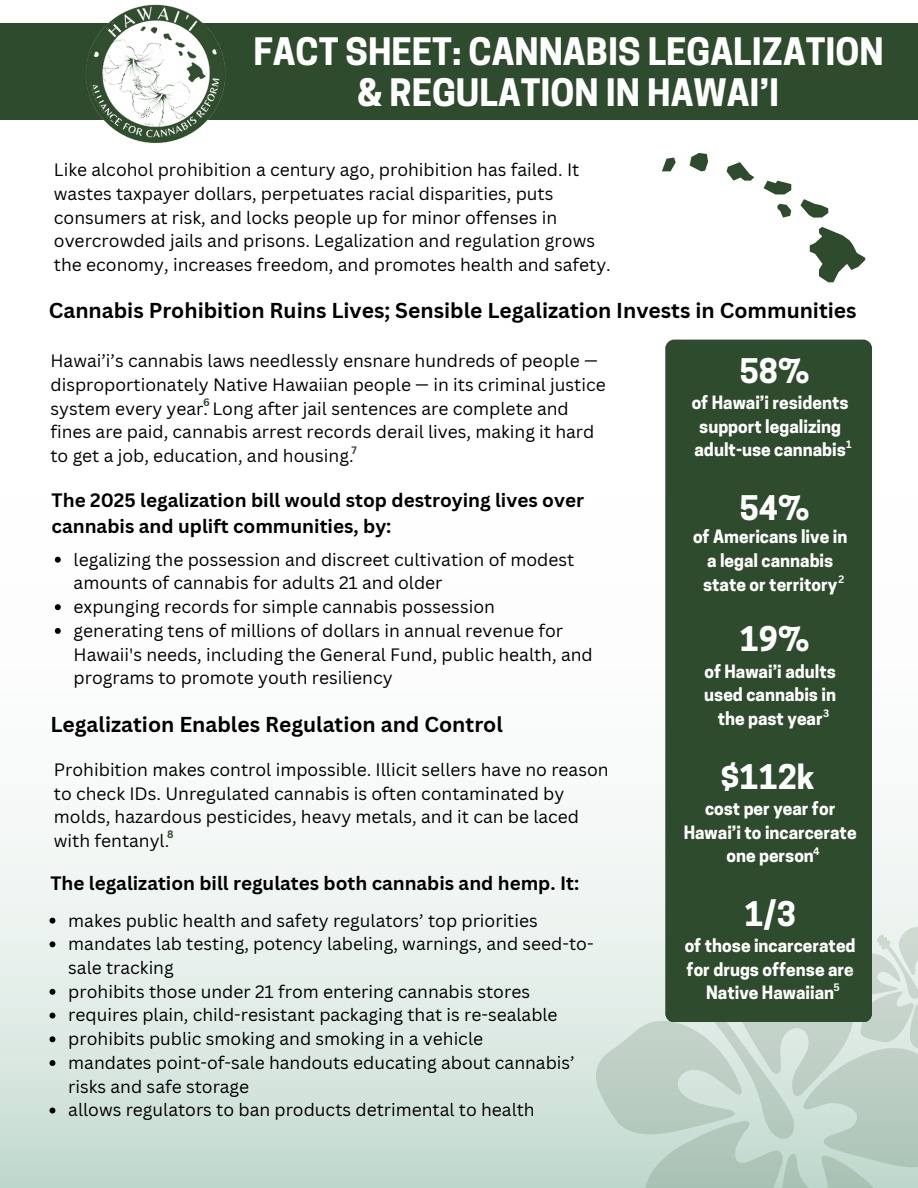
<style>
.page{position:relative;width:918px;height:1188px;background:#fff}
.page>*{position:absolute;margin:0;border:0;box-sizing:border-box;transform-origin:0 0}
.t1{font:700 35.55px/40.5px "Cooper Hewitt";color:#fff;text-align:center}
.t2{font:700 31.8px "Cooper Hewitt";color:#fff}
.t3{font:700 21px "Canva Sans";color:#000}
.t4{font:700 18.9px/25.8px "Canva Sans";color:#000}
.t5{font:17.4px/23.7px "Canva Sans";color:#000}
.t6{font:700 17.25px/23.7px "Cooper Hewitt";color:#fff;text-align:center}
.t7{font:700 10.5px "Canva Sans";color:#fff}
.t8{font:700 10.5px "Canva Sans";color:#2f4b2d}
</style>
<div class="page">
<div style="left:0;top:23px;width:918px;height:97px;background:#2f4b2d"></div>
<img style="left:86px;top:4px;width:140px;height:140px">
<div style="left:665px;top:340px;width:207px;height:682px;background:#2f4b2d;border-radius:9px"></div>
<svg style="left:662px;top:153px;width:203px;height:129px"></svg>
<svg style="left:55px;top:557px;width:6px;height:6px"></svg>
<svg style="left:55px;top:604px;width:6px;height:6px"></svg>
<svg style="left:55px;top:628px;width:6px;height:6px"></svg>
<svg style="left:50px;top:918px;width:5px;height:6px"></svg>
<svg style="left:50px;top:941px;width:5px;height:6px"></svg>
<svg style="left:50px;top:989px;width:5px;height:6px"></svg>
<svg style="left:50px;top:1013px;width:5px;height:6px"></svg>
<svg style="left:50px;top:1036px;width:5px;height:6px"></svg>
<svg style="left:50px;top:1060px;width:5px;height:6px"></svg>
<svg style="left:50px;top:1108px;width:5px;height:5px"></svg>
<svg style="left:576px;top:908px;width:342px;height:280px"></svg>
<p class="t1" style="left:253px;top:36px;width:632px">FACT SHEET: CANNABIS LEGALIZATION &amp; REGULATION IN HAWAI’I</p>
<h2 class="t5" style="left:54px;top:157px;width:558px">Like alcohol prohibition a century ago, prohibition has failed. It wastes taxpayer dollars, perpetuates racial disparities, puts consumers at risk, and locks people up for minor offenses in overcrowded jails and prisons. Legalization and regulation grows the economy, increases freedom, and promotes health and safety.</h2>
<h4 class="t3" style="left:49px;top:296px;width:809px">Cannabis Prohibition Ruins Lives; Sensible Legalization Invests in Communities</h4>
<p class="t5" style="left:50px;top:348px;width:557px">Hawai’i’s cannabis laws needlessly ensnare hundreds of people — disproportionately Native Hawaiian people — in its criminal justice system every year. Long after jail sentences are complete and fines are paid, cannabis arrest records derail lives, making it hard to get a job, education, and housing.</p>
<h1 class="t4" style="left:52px;top:487px;width:534px">The 2025 legalization bill would stop destroying lives over cannabis and uplift communities, by:</h1>
<p class="t5" style="left:74px;top:547px;width:502px">legalizing the possession and discreet cultivation of modest amounts of cannabis for adults 21 and older</p>
<p class="t5" style="left:74px;top:595px;width:423px">expunging records for simple cannabis possession</p>
<h3 class="t5" style="left:74px;top:618px;width:521px">generating tens of millions of dollars in annual revenue for<br>Hawaii's needs, including the General Fund, public health, and programs to promote youth resiliency</h3>
<p class="t3" style="left:50px;top:709px;width:454px">Legalization Enables Regulation and Control</p>
<h2 class="t5" style="left:54px;top:757px;width:556px">Prohibition makes control impossible. Illicit sellers have no reason to check IDs. Unregulated cannabis is often contaminated by molds, hazardous pesticides, heavy metals, and it can be laced with fentanyl.</h2>
<h4 class="t4" style="left:50px;top:870px;width:530px">The legalization bill regulates both cannabis and hemp. It:</h4>
<p class="t5" style="left:68px;top:908px;width:471px">makes public health and safety regulators’ top priorities</p>
<h2 class="t5" style="left:68px;top:932px;width:527px">mandates lab testing, potency labeling, warnings, and seed-to&shy;sale tracking</h2>
<h4 class="t5" style="left:68px;top:979px;width:463px">prohibits those under 21 from entering cannabis stores</h4>
<p class="t5" style="left:68px;top:1003px;width:491px">requires plain, child-resistant packaging that is re-sealable</p>
<h2 class="t5" style="left:68px;top:1027px;width:416px">prohibits public smoking and smoking in a vehicle</h2>
<h4 class="t5" style="left:68px;top:1050px;width:508px">mandates point-of-sale handouts educating about cannabis’ risks and safe storage</h4>
<p class="t5" style="left:68px;top:1098px;width:468px">allows regulators to ban products detrimental to health</p>
<h4 class="t8" style="left:203px;top:395px;width:8px">6</h4>
<p class="t8" style="left:351px;top:442px;width:7px">7</p>
<p class="t8" style="left:167px;top:827px;width:8px">8</p>
<h2 class="t2" style="left:740px;top:359px;width:71px">58%</h2>
<p class="t6" style="left:692px;top:393px;width:159px;text-align:left">of Hawai’i residents support legalizing adult-use cannabis</p>
<h3 class="t7" style="left:846px;top:436px;width:7px">1</h3>
<h4 class="t2" style="left:740px;top:496px;width:71px">54%</h4>
<h4 class="t6" style="left:693px;top:527px;width:156px">of Americans live in a legal cannabis state or territory</h4>
<p class="t7" style="left:838px;top:571px;width:7px">2</p>
<p class="t2" style="left:740px;top:627px;width:71px">19%</p>
<p class="t6" style="left:704px;top:661px;width:133px">of Hawai’i adults used cannabis in the past year</p>
<p class="t7" style="left:823px;top:706px;width:8px">3</p>
<p class="t2" style="left:720px;top:766px;width:96px">$112k</p>
<p class="t6" style="left:684px;top:799px;width:174px">cost per year for<br>Hawai’i to incarcerate one person</p>
<p class="t7" style="left:813px;top:844px;width:8px">4</p>
<p class="t2" style="left:745px;top:902px;width:53px">1/3</p>
<p class="t6" style="left:685px;top:936px;width:172px">of those incarcerated for drugs offense are<br>Native Hawaiian</p>
<p class="t7" style="left:833px;top:979px;width:8px">5</p>
</div>
